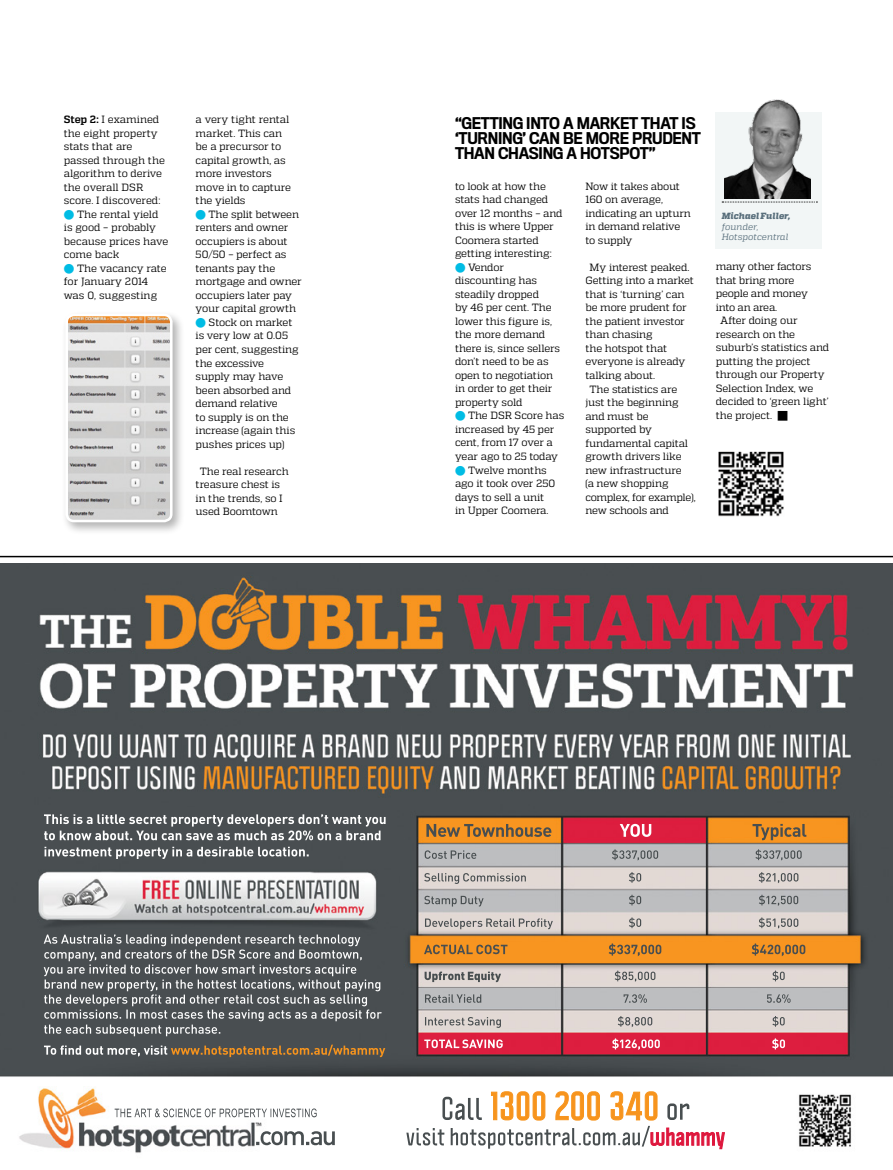
<style>
.page{position:relative;width:893px;height:1170px;background:#fff}
.page>*{position:absolute;margin:0;border:0;box-sizing:border-box;transform-origin:0 0}
.t1{font:500 15px/15px "Titling Gothic FB Narrow";letter-spacing:-.02em;color:#000}
.t2{font:10.5px/13.5px "Quadon";letter-spacing:-.015em;color:#000}
.t3{font:italic 9px/10.5px "Quadon";letter-spacing:.005em;color:#586e7b}
.t4{font:italic 800 9px "Quadon";letter-spacing:.01em;color:#586e7b}
.s1{font-weight:700}
.s2{color:#00bce4}
</style>
<div class="page">
<img style="left:718px;top:451px;width:66px;height:66px">
<div style="left:61px;top:310px;width:124px;height:225px;background:#000;opacity:.3"></div>
<img style="left:69px;top:315px;width:102px;height:206px">
<div style="left:65px;top:314px;width:108px;height:208px;border:3px solid #fff;border-radius:7px"></div>
<div style="left:716px;top:112px;width:106px;height:136px;background:#f2f6f6"></div>
<img style="left:725px;top:99px;width:85px;height:99px">
<svg style="left:722px;top:202px;width:95px;height:1px"></svg>
<hr style="left:0;top:556px;width:893px;height:1px;background:#000">
<img style="left:0;top:563px;width:893px;height:590px">
<svg style="left:45px;top:846px;width:264px;height:12px;background:#7e8284"></svg>
<svg style="left:44px;top:814px;width:342px;height:26px;background:#787b7e"></svg>
<svg style="left:44px;top:1044px;width:341px;height:12px;background:#796b58"></svg>
<svg style="left:44px;top:934px;width:338px;height:102px;background:#676b6d"></svg>
<svg style="left:406px;top:1090px;width:319px;height:58px"></svg>
<svg style="left:256px;top:1131px;width:79px;height:14px"></svg>
<svg style="left:426px;top:823px;width:125px;height:13px;background:#b47932"></svg>
<svg style="left:425px;top:918px;width:128px;height:11px"></svg>
<svg style="left:629px;top:917px;width:12px;height:11px"></svg>
<svg style="left:759px;top:917px;width:39px;height:11px"></svg>
<svg style="left:424px;top:895px;width:60px;height:11px"></svg>
<svg style="left:629px;top:894px;width:12px;height:11px"></svg>
<svg style="left:759px;top:894px;width:39px;height:11px"></svg>
<svg style="left:424px;top:873px;width:102px;height:10px"></svg>
<svg style="left:629px;top:872px;width:12px;height:10px"></svg>
<svg style="left:759px;top:872px;width:39px;height:11px"></svg>
<svg style="left:425px;top:850px;width:51px;height:8px"></svg>
<svg style="left:612px;top:849px;width:46px;height:11px"></svg>
<svg style="left:755px;top:849px;width:47px;height:11px"></svg>
<svg style="left:424px;top:944px;width:83px;height:10px"></svg>
<svg style="left:609px;top:943px;width:52px;height:13px"></svg>
<svg style="left:752px;top:943px;width:53px;height:13px"></svg>
<svg style="left:425px;top:971px;width:76px;height:11px"></svg>
<svg style="left:615px;top:970px;width:40px;height:11px"></svg>
<svg style="left:772px;top:970px;width:13px;height:11px"></svg>
<svg style="left:425px;top:994px;width:56px;height:8px"></svg>
<svg style="left:624px;top:994px;width:23px;height:8px"></svg>
<svg style="left:767px;top:994px;width:24px;height:8px"></svg>
<svg style="left:425px;top:1016px;width:76px;height:11px"></svg>
<svg style="left:618px;top:1015px;width:34px;height:12px"></svg>
<svg style="left:772px;top:1015px;width:13px;height:11px"></svg>
<svg style="left:424px;top:1039px;width:79px;height:9px"></svg>
<svg style="left:612px;top:1038px;width:48px;height:11px"></svg>
<svg style="left:772px;top:1038px;width:13px;height:11px"></svg>
<svg style="left:620px;top:823px;width:31px;height:13px"></svg>
<svg style="left:752px;top:823px;width:54px;height:17px"></svg>
<svg style="left:115px;top:1108px;width:202px;height:9px"></svg>
<p class="t2" style="left:64px;top:113px;width:103px"><span class="s1">Step 2:</span> I examined the eight property stats that are passed through the algorithm to derive the overall DSR score. I discovered:</p>
<p class="t2" style="left:64px;top:207px;width:106px"><span class="s2">●</span> The rental yield is good – probably because prices have come back</p>
<p class="t2" style="left:64px;top:261px;width:104px"><span class="s2">●</span> The vacancy rate for January 2014 was 0, suggesting</p>
<p class="t2" style="left:196px;top:113px;width:97px">a very tight rental market. This can be a precursor to capital growth, as more investors move in to capture the yields</p>
<p class="t2" style="left:196px;top:207px;width:108px"><span class="s2">●</span> The split between renters and owner occupiers is about<br>50/50 – perfect as tenants pay the mortgage and owner occupiers later pay your capital growth</p>
<p class="t2" style="left:196px;top:315px;width:105px"><span class="s2">●</span> Stock on market is very low at 0.05 per cent, suggesting the excessive supply may have been absorbed and demand relative<br>to supply is on the increase (again this pushes prices up)</p>
<p class="t2" style="left:196px;top:464px;width:95px;text-indent:4px">The real research treasure chest is in the trends, so I used Boomtown</p>
<h1 class="t1" style="left:455px;top:116px;width:247px">“GETTING INTO A MARKET THAT IS ‘TURNING’ CAN BE MORE PRUDENT<br>THAN CHASING A HOTSPOT”</h1>
<p class="t2" style="left:455px;top:179px;width:109px">to look at how the stats had changed over 12 months – and this is where Upper<br>Coomera started getting interesting:</p>
<p class="t2" style="left:455px;top:260px;width:107px"><span class="s2">●</span> Vendor discounting has steadily dropped<br>by 46 per cent. The lower this figure is, the more demand there is, since sellers don’t need to be as open to negotiation in order to get their property sold</p>
<p class="t2" style="left:455px;top:409px;width:111px"><span class="s2">●</span> The DSR Score has increased by 45 per cent, from 17 over a year ago to 25 today</p>
<p class="t2" style="left:455px;top:463px;width:102px"><span class="s2">●</span> Twelve months ago it took over 250 days to sell a unit in Upper Coomera.</p>
<p class="t2" style="left:585px;top:179px;width:107px">Now it takes about<br>160 on average, indicating an upturn in demand relative to supply</p>
<p class="t2" style="left:590px;top:260px;width:101px">My interest peaked.</p>
<p class="t2" style="left:585px;top:274px;width:110px">Getting into a market</p>
<p class="t2" style="left:585px;top:287px;width:101px">that is ‘turning’ can</p>
<p class="t2" style="left:585px;top:301px;width:103px">be more prudent for</p>
<p class="t2" style="left:585px;top:314px;width:101px">the patient investor</p>
<p class="t2" style="left:585px;top:328px;width:69px">than chasing</p>
<p class="t2" style="left:585px;top:341px;width:83px">the hotspot that</p>
<p class="t2" style="left:585px;top:355px;width:101px">everyone is already</p>
<p class="t2" style="left:585px;top:368px;width:71px">talking about.</p>
<p class="t2" style="left:590px;top:382px;width:89px">The statistics are</p>
<p class="t2" style="left:585px;top:395px;width:95px">just the beginning</p>
<p class="t2" style="left:585px;top:409px;width:65px">and must be</p>
<p class="t2" style="left:585px;top:422px;width:68px">supported by</p>
<p class="t2" style="left:585px;top:436px;width:104px">fundamental capital</p>
<p class="t2" style="left:585px;top:449px;width:98px">growth drivers like</p>
<p class="t2" style="left:585px;top:463px;width:98px">new infrastructure</p>
<p class="t2" style="left:585px;top:476px;width:85px">(a new shopping</p>
<p class="t2" style="left:585px;top:490px;width:112px">complex, for example),</p>
<p class="t2" style="left:585px;top:503px;width:85px">new schools and</p>
<p class="t4" style="left:722px;top:211px;width:70px">Michael Fuller,</p>
<p class="t3" style="left:722px;top:221px;width:68px">founder,<br>Hotspotcentral</p>
<p class="t2" style="left:716px;top:260px;width:97px">many other factors</p>
<p class="t2" style="left:716px;top:273px;width:80px">that bring more</p>
<p class="t2" style="left:716px;top:287px;width:94px">people and money</p>
<p class="t2" style="left:716px;top:300px;width:63px">into an area.</p>
<p class="t2" style="left:720px;top:314px;width:79px">After doing our</p>
<p class="t2" style="left:716px;top:327px;width:81px">research on the</p>
<p class="t2" style="left:716px;top:341px;width:115px">suburb’s statistics and</p>
<p class="t2" style="left:716px;top:354px;width:96px">putting the project</p>
<p class="t2" style="left:716px;top:368px;width:111px">through our Property</p>
<p class="t2" style="left:716px;top:381px;width:99px">Selection Index, we</p>
<p class="t2" style="left:716px;top:395px;width:114px">decided to ‘green light’</p>
<p class="t2" style="left:716px;top:408px;width:74px">the project. ■</p>
</div>
